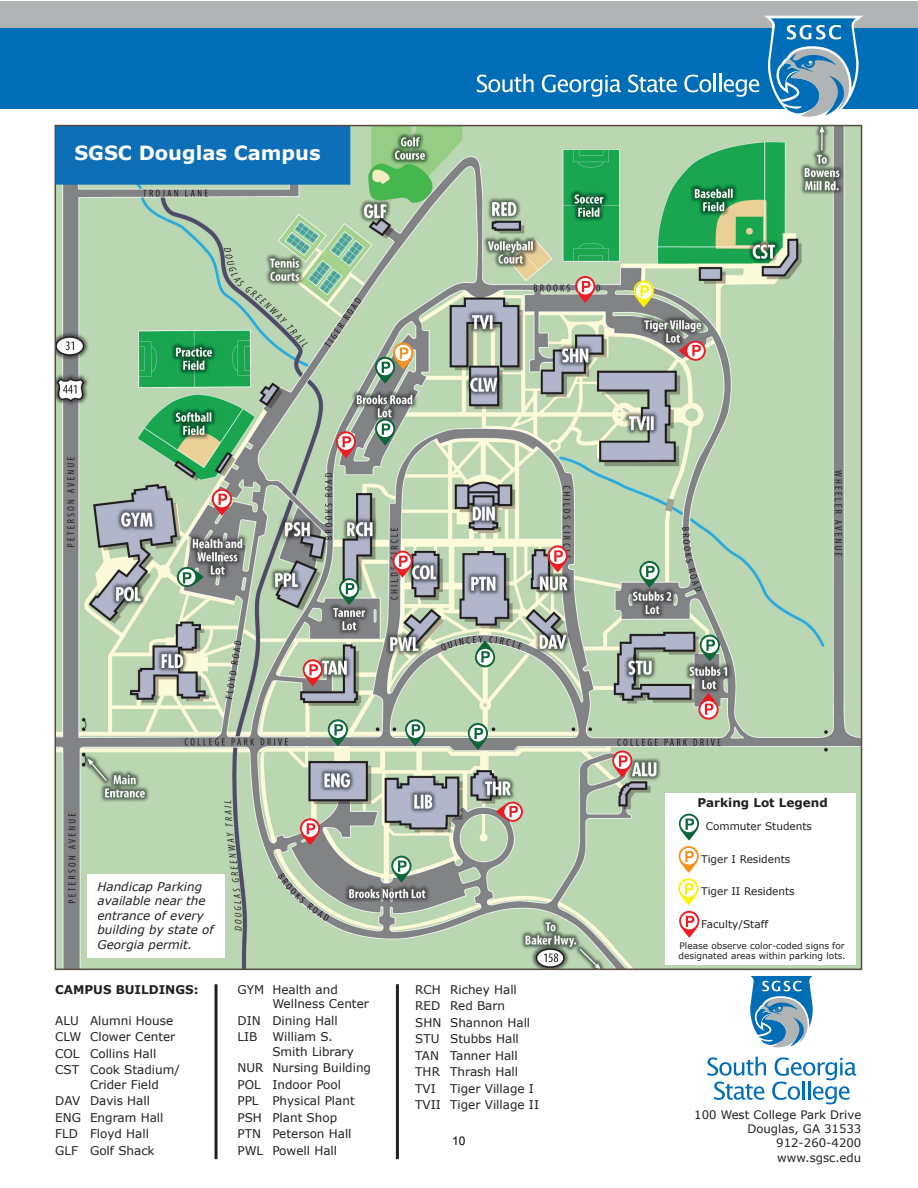
<style>
.page{position:relative;width:918px;height:1188px;background:#fff}
.page>*{position:absolute;margin:0;border:0;box-sizing:border-box;transform-origin:0 0}
.t1{font:700 19.5px "Verdana";color:#fff}
.t2{font:12px/16.5px "Verdana";color:#231f20}
.t3{font:italic 12px/14.4px "Verdana";color:#231f20}
.t4{font:700 12px "Verdana";color:#231f20}
.t5{font:12px "Arial";color:#000}
.t6{font:11.7px/14.1px "Verdana";color:#231f20;text-align:right}
.t7{font:10.5px "Verdana";color:#231f20}
.t8{font:9px/10.8px "Verdana";color:#231f20}
</style>
<div class="page">
<div style="left:0;top:1px;width:918px;height:27px;background:#b1b4b5"></div>
<div style="left:0;top:28px;width:918px;height:81px;background:#006eb6"></div>
<svg style="left:628px;top:75px;width:49px;height:17px"></svg>
<svg style="left:684px;top:16px;width:179px;height:101px"></svg>
<hr style="left:215px;top:984px;width:3px;height:175px;background:#231f20">
<hr style="left:396px;top:984px;width:3px;height:175px;background:#231f20">
<img style="left:58px;top:128px;width:801px;height:839px">
<div style="left:666px;top:794px;width:190px;height:171px;background:#fff"></div>
<svg style="left:678px;top:814px;width:21px;height:91px"></svg>
<svg style="left:679px;top:911px;width:20px;height:27px"></svg>
<svg style="left:391px;top:856px;width:21px;height:27px"></svg>
<svg style="left:700px;top:635px;width:20px;height:27px"></svg>
<svg style="left:639px;top:561px;width:21px;height:27px"></svg>
<svg style="left:468px;top:723px;width:20px;height:27px"></svg>
<svg style="left:405px;top:719px;width:20px;height:27px"></svg>
<svg style="left:339px;top:578px;width:20px;height:27px"></svg>
<svg style="left:336px;top:431px;width:20px;height:27px"></svg>
<svg style="left:177px;top:567px;width:27px;height:20px"></svg>
<svg style="left:303px;top:659px;width:20px;height:27px"></svg>
<svg style="left:300px;top:818px;width:20px;height:27px"></svg>
<svg style="left:496px;top:802px;width:27px;height:20px"></svg>
<svg style="left:612px;top:751px;width:20px;height:27px"></svg>
<svg style="left:698px;top:693px;width:21px;height:27px"></svg>
<svg style="left:475px;top:640px;width:20px;height:27px"></svg>
<svg style="left:375px;top:343px;width:38px;height:41px;background:#a8ac92"></svg>
<svg style="left:679px;top:341px;width:27px;height:20px"></svg>
<svg style="left:634px;top:280px;width:20px;height:27px"></svg>
<svg style="left:392px;top:551px;width:21px;height:27px"></svg>
<svg style="left:548px;top:545px;width:20px;height:27px"></svg>
<svg style="left:707px;top:976px;width:149px;height:128px"></svg>
<svg style="left:477px;top:74px;width:57px;height:18px"></svg>
<svg style="left:542px;top:75px;width:79px;height:22px"></svg>
<svg style="left:575px;top:276px;width:20px;height:27px"></svg>
<svg style="left:212px;top:489px;width:20px;height:27px"></svg>
<svg style="left:328px;top:719px;width:20px;height:27px"></svg>
<div style="left:87px;top:874px;width:137px;height:84px;background:#fff"></div>
<svg style="left:375px;top:419px;width:20px;height:27px"></svg>
<h1 class="t1" style="left:74px;top:141px;width:248px">SGSC Douglas Campus</h1>
<p class="t3" style="left:98px;top:879px;width:118px">Handicap Parking available near the entrance of every building by state of<br>Georgia permit.</p>
<p class="t4" style="left:55px;top:982px;width:145px">CAMPUS BUILDINGS:</p>
<p class="t2" style="left:55px;top:1012px;width:126px">ALU Alumni House<br>CLW Clower Center<br>COL Collins Hall<br>CST Cook Stadium/</p>
<p class="t2" style="left:55px;top:1076px;width:110px;text-indent:35px">Crider Field<br>DAV Davis Hall<br>ENG Engram Hall<br>FLD Floyd Hall<br>GLF Golf Shack</p>
<p class="t2" style="left:272px;top:982px;width:98px;line-height:14.4px;text-indent:-35px">GYM Health and<br>Wellness Center</p>
<p class="t2" style="left:237px;top:1012px;width:102px">DIN Dining Hall<br>LIB William S.</p>
<p class="t2" style="left:237px;top:1043px;width:135px;text-indent:35px">Smith Library<br>NUR Nursing Building<br>POL Indoor Pool<br>PPL Physical Plant<br>PSH Plant Shop<br>PTN Peterson Hall<br>PWL Powell Hall</p>
<p class="t2" style="left:415px;top:981px;width:125px">RCH Richey Hall<br>RED Red Barn<br>SHN Shannon Hall<br>STU Stubbs Hall<br>TAN Tanner Hall<br>THR Thrash Hall<br>TVI Tiger Village I<br>TVII Tiger Village II</p>
<p class="t5" style="left:452px;top:1133px;width:15px">10</p>
<p class="t4" style="left:697px;top:795px;width:132px">Parking Lot Legend</p>
<p class="t7" style="left:706px;top:820px;width:108px">Commuter Students</p>
<p class="t7" style="left:701px;top:852px;width:91px">Tiger I Residents</p>
<p class="t7" style="left:701px;top:885px;width:95px">Tiger II Residents</p>
<p class="t7" style="left:701px;top:917px;width:68px">Faculty/Staff</p>
<p class="t8" style="left:678px;top:940px;width:169px">Please observe color-coded signs for designated areas within parking lots.</p>
<p class="t6" style="left:694px;top:1108px;width:169px">100 West College Park Drive<br>Douglas, GA 31533<br>912-260-4200 www.sgsc.edu</p>
</div>
